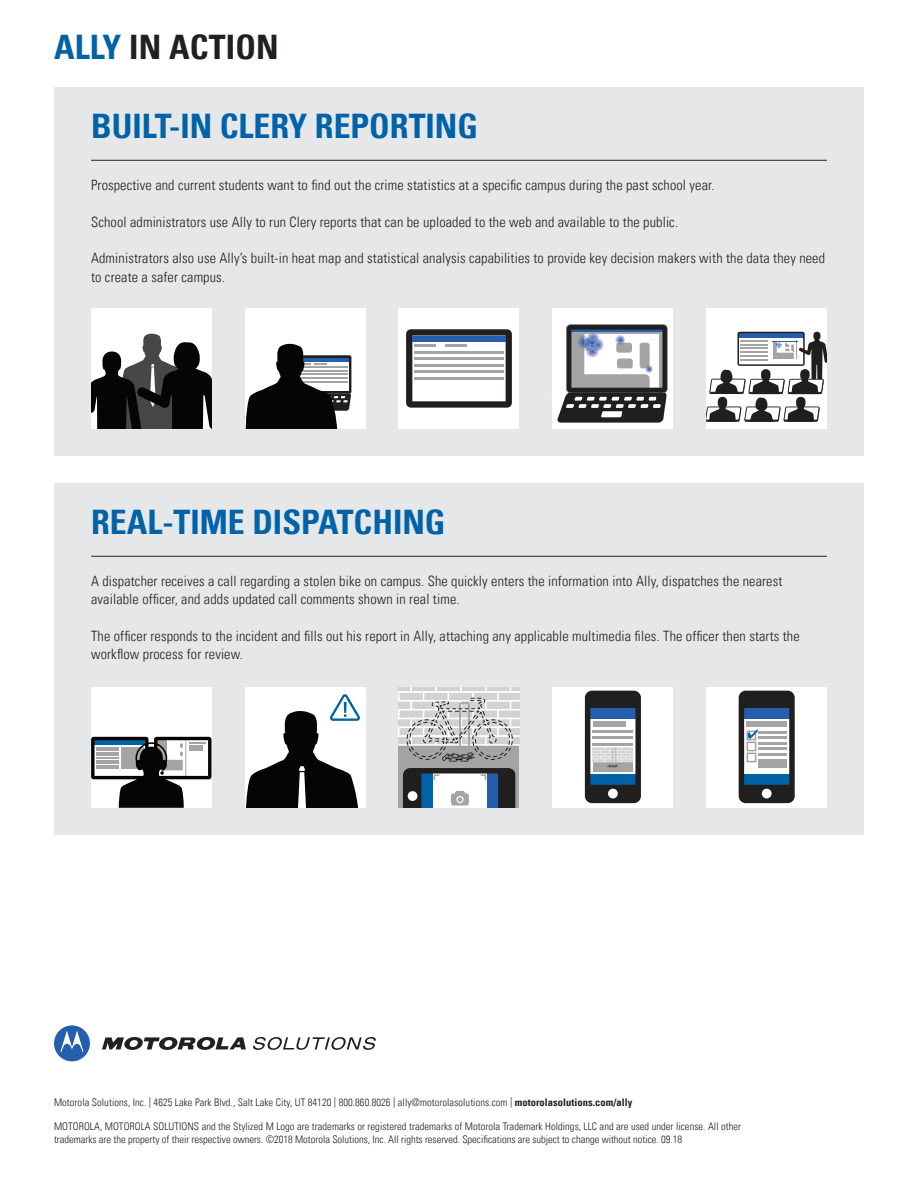
<style>
.page{position:relative;width:918px;height:1188px;background:#fff}
.page>*{position:absolute;margin:0;border:0;box-sizing:border-box;transform-origin:0 0}
.t1{font:700 condensed 33.75px "Univers LT";color:#0163a7}
.t2{font:700 condensed 33.75px "Univers LT";letter-spacing:.005em;color:#231f20}
.t3{font:300 condensed 14.25px/18.3px "Univers LT";letter-spacing:.01em;color:#231f20}
.t4{font:300 condensed 10.5px/12.6px "Univers LT";letter-spacing:.005em;color:#231f20}
.s1{color:#0163a7}
.s2{font-weight:700}
</style>
<div class="page">
<svg style="left:102px;top:1037px;width:144px;height:13px"></svg>
<svg style="left:54px;top:1026px;width:36px;height:35px"></svg>
<svg style="left:253px;top:1037px;width:123px;height:13px"></svg>
<div style="left:54px;top:87px;width:810px;height:369px;background:#e6e7e9"></div>
<div style="left:91px;top:309px;width:120px;height:120px;background:#fff"></div>
<div style="left:245px;top:309px;width:120px;height:120px;background:#fff"></div>
<div style="left:707px;top:309px;width:120px;height:120px;background:#fff"></div>
<div style="left:399px;top:309px;width:120px;height:120px;background:#fff"></div>
<div style="left:553px;top:309px;width:120px;height:120px;background:#fff"></div>
<svg style="left:406px;top:329px;width:106px;height:79px"></svg>
<svg style="left:245px;top:344px;width:106px;height:85px"></svg>
<svg style="left:91px;top:334px;width:120px;height:95px"></svg>
<hr style="left:414px;top:344px;width:22px;height:3px;background:#a5a4a4">
<hr style="left:414px;top:351px;width:90px;height:3px;background:#a5a4a4">
<hr style="left:414px;top:357px;width:90px;height:3px;background:#a5a4a4">
<hr style="left:414px;top:364px;width:90px;height:3px;background:#a5a4a4">
<hr style="left:414px;top:371px;width:90px;height:2px;background:#a5a4a4">
<hr style="left:414px;top:377px;width:90px;height:3px;background:#a5a4a4">
<hr style="left:445px;top:344px;width:22px;height:3px;background:#a5a4a4">
<div style="left:412px;top:336px;width:94px;height:6px;background:#245eac"></div>
<svg style="left:557px;top:325px;width:110px;height:98px"></svg>
<svg style="left:707px;top:332px;width:120px;height:90px"></svg>
<hr style="left:91px;top:160px;width:736px;height:1px;background:#231f20">
<div style="left:54px;top:483px;width:810px;height:351px;background:#e6e7e9"></div>
<div style="left:245px;top:687px;width:120px;height:120px;background:#fff"></div>
<div style="left:553px;top:687px;width:120px;height:120px;background:#fff"></div>
<div style="left:707px;top:687px;width:120px;height:120px;background:#fff"></div>
<div style="left:91px;top:687px;width:120px;height:120px;background:#fff"></div>
<svg style="left:585px;top:691px;width:56px;height:112px;background:#69737f"></svg>
<svg style="left:739px;top:691px;width:56px;height:112px"></svg>
<svg style="left:91px;top:737px;width:120px;height:70px"></svg>
<svg style="left:246px;top:694px;width:114px;height:113px"></svg>
<div style="left:399px;top:745px;width:120px;height:62px;background:#a5a4a4"></div>
<svg style="left:403px;top:768px;width:112px;height:39px;background:#798693"></svg>
<svg style="left:399px;top:687px;width:120px;height:75px"></svg>
<hr style="left:91px;top:556px;width:736px;height:1px;background:#231f20">
<h1 class="t2" style="left:54px;top:26px;width:226px"><span class="s1">ALLY</span> IN ACTION</h1>
<h1 class="t1" style="left:91px;top:106px;width:388px">BUILT-IN CLERY REPORTING</h1>
<p class="t3" style="left:91px;top:176px;width:625px">Prospective and current students want to find out the crime statistics at a specific campus during the past school year.</p>
<p class="t3" style="left:91px;top:212px;width:589px">School administrators use Ally to run Clery reports that can be uploaded to the web and available to the public.</p>
<p class="t3" style="left:91px;top:249px;width:735px">Administrators also use Ally’s built-in heat map and statistical analysis capabilities to provide key decision makers with the data they need to create a safer campus.</p>
<h1 class="t1" style="left:91px;top:502px;width:356px">REAL-TIME DISPATCHING</h1>
<p class="t3" style="left:91px;top:572px;width:693px">A dispatcher receives a call regarding a stolen bike on campus. She quickly enters the information into Ally, dispatches the nearest available officer, and adds updated call comments shown in real time.</p>
<p class="t3" style="left:91px;top:627px;width:710px">The officer responds to the incident and fills out his report in Ally, attaching any applicable multimedia files. The officer then starts the workflow process for review.</p>
<p class="t4" style="left:54px;top:1096px;width:580px">Motorola Solutions, Inc. | 4625 Lake Park Blvd., Salt Lake City, UT 84120 | 800.860.8026 | ally@motorolasolutions.com | <span class="s2">motorolasolutions.com/ally</span></p>
<p class="t4" style="left:54px;top:1120px;width:688px">MOTOROLA, MOTOROLA SOLUTIONS and the Stylized M Logo are trademarks or registered trademarks of Motorola Trademark Holdings, LLC and are used under license. All other trademarks are the property of their respective owners. ©2018 Motorola Solutions, Inc. All rights reserved. Specifications are subject to change without notice. 09.18</p>
</div>
